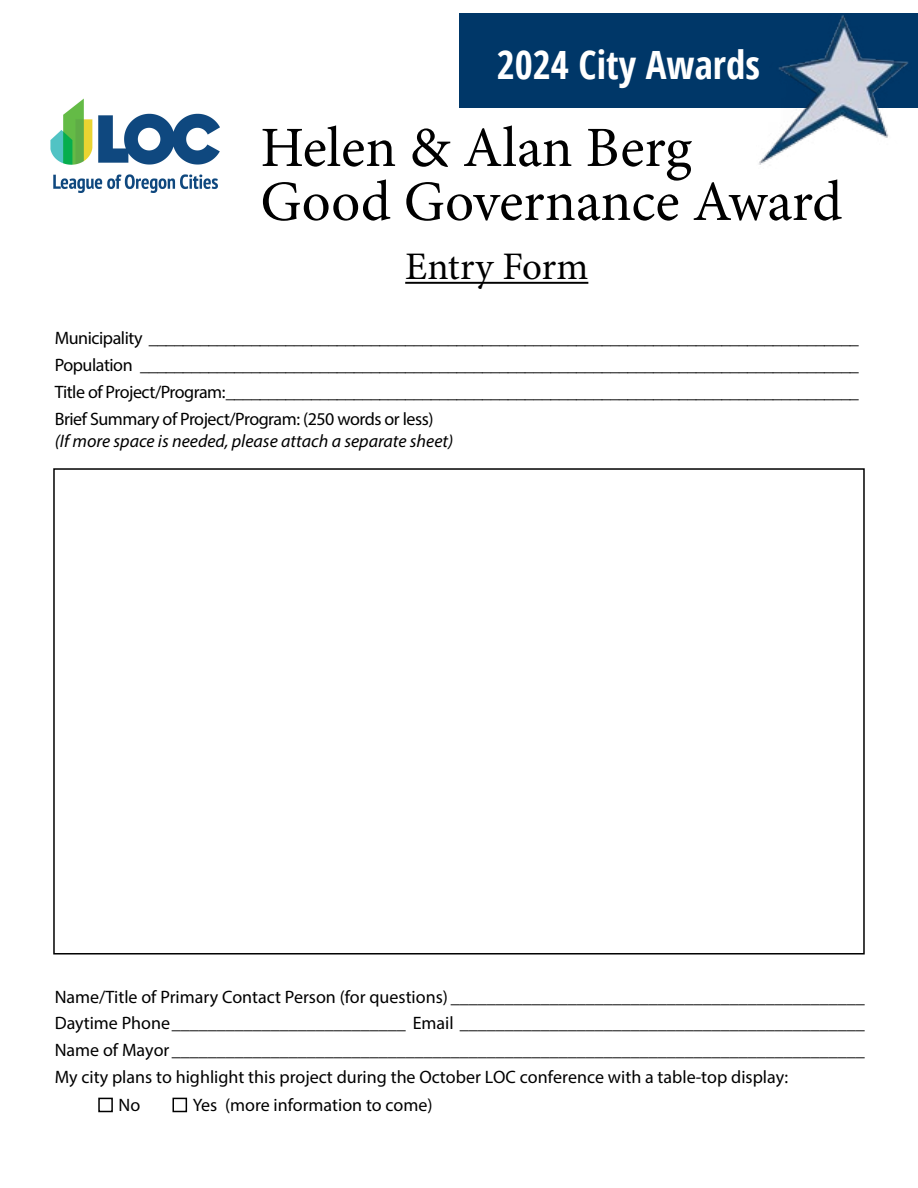
<style>
.page{position:relative;width:918px;height:1188px;background:#fff}
.page>*{position:absolute;margin:0;border:0;box-sizing:border-box;transform-origin:0 0}
.t1{font:57px/54px "Minion Pro";color:#000}
.t2{font:700 condensed 39px "Open Sans";color:#fff}
.t3{font:39px "Minion Pro";color:#000}
.t4{font:18px/26.7px "Myriad Pro";color:#000;text-align:justify}
.t5{font:18px "Myriad Pro";letter-spacing:-.025em;color:#000}
.t6{font:italic 18px/21.6px "Myriad Pro";color:#000}
.s1{font-style:normal}
</style>
<div class="page">
<div style="left:459px;top:14px;width:459px;height:94px;background:#003768"></div>
<img style="left:50px;top:98px;width:169px;height:95px">
<img style="left:756px;top:13px;width:156px;height:152px">
<hr style="left:405px;top:282px;width:183px;height:2px;background:#000">
<div style="left:98px;top:1098px;width:15px;height:14px;border:2px solid #000"></div>
<div style="left:173px;top:1098px;width:14px;height:14px;border:2px solid #000"></div>
<p class="t2" style="left:497px;top:37px;width:265px">2024 City Awards</p>
<p class="t1" style="left:260px;top:121px;width:583px">Helen &amp; Alan Berg<br>Good Governance Award</p>
<p class="t3" style="left:405px;top:240px;width:185px">Entry Form</p>
<p class="t5" style="left:55px;top:327px;width:806px">Municipality ___________________________________________________________________________________</p>
<p class="t5" style="left:55px;top:354px;width:806px">Population ____________________________________________________________________________________</p>
<p class="t5" style="left:55px;top:381px;width:806px">Title of Project/Program:__________________________________________________________________________</p>
<p class="t6" style="left:55px;top:408px;width:400px"><span class="s1">Brief Summary of Project/Program: (250 words or less)<br></span>(If more space is needed, please attach a separate sheet)</p>
<p class="t4" style="left:55px;top:983px;width:812px">Name/Title of Primary Contact Person (for questions) ______________________________________________ Daytime Phone __________________________ Email _____________________________________________ Name of Mayor _____________________________________________________________________________ My city plans to highlight this project during the October LOC conference with a table-top display:</p>
<p class="t4" style="left:119px;top:1091px;width:23px">No</p>
<p class="t4" style="left:193px;top:1091px;width:241px">Yes (more information to come)</p>
</div>
